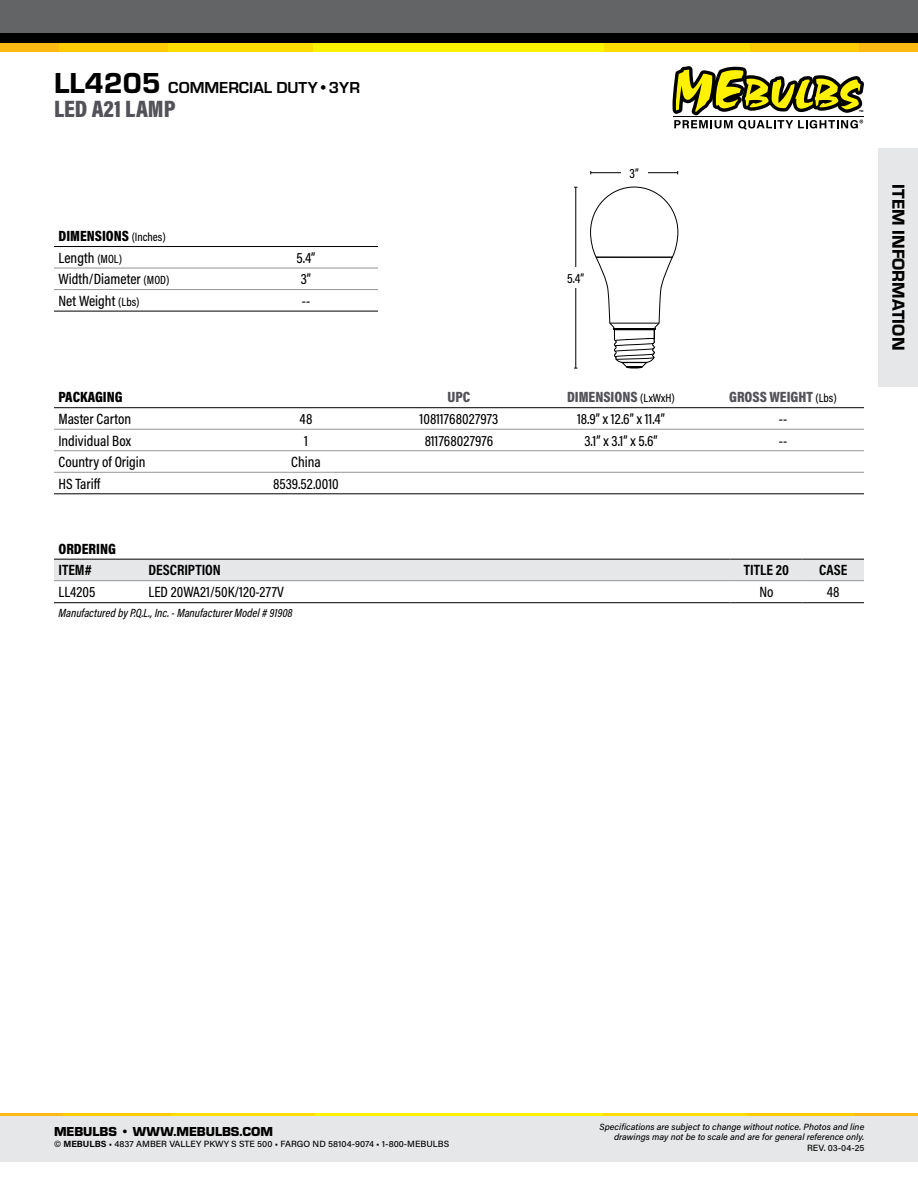
<style>
.page{position:relative;width:918px;height:1188px;background:#fff}
.page>*{position:absolute;margin:0;border:0;box-sizing:border-box;transform-origin:0 0}
.t1{font:900 24px "Acumin Pro Cond";color:#525258}
.t2{font:18px "Eurostile Hea";letter-spacing:.005em;color:#000}
.t3{font:700 16.5px "Eurostile";color:#000}
.t4{font:500 15px "Acumin Pro Cond";color:#000}
.t5{font:900 15px "Acumin Pro Cond";color:#525258}
.t6{font:900 15px "Acumin Pro Cond";color:#000}
.t7{font:700 15px "Acumin Pro Cond";color:#000}
.t8{font:900 13.5px "Eurostile";color:#000}
.t9{font:500 13.5px "Acumin Pro Cond";color:#000}
.t10{font:italic 500 12px "Acumin Pro Cond";color:#000}
.t11{font:italic 500 9px/10.5px "Acumin Pro";color:#000;text-align:right}
.t12{font:500 9px "Acumin Pro";color:#000}
.t13{font:700 3px "Acumin Pro";color:#000}
.s1{font-family:"Eurostile Hea";font-weight:400;font-size:30px}
.s2{font-weight:500;font-size:12px}
.s3{font-size:12px}
.s4{font-weight:500;font-size:12px;color:#000}
.s5{font-weight:700}
</style>
<div class="page">
<div style="left:0;top:42px;width:918px;height:10px;background:#fdb913"></div>
<div style="left:59px;top:42px;width:800px;height:10px;background:#ffcb05"></div>
<div style="left:168px;top:42px;width:582px;height:10px;background:#fd0"></div>
<div style="left:314px;top:42px;width:290px;height:10px;background:#fff200"></div>
<div style="left:0;top:1114px;width:918px;height:48px;background:#e6e7e8"></div>
<div style="left:0;top:33px;width:918px;height:10px;background:#000"></div>
<hr style="left:0;top:1113px;width:918px;height:2px;background:#fdb913">
<hr style="left:63px;top:1113px;width:792px;height:2px;background:#ffcb05">
<hr style="left:171px;top:1113px;width:576px;height:2px;background:#fd0">
<hr style="left:315px;top:1113px;width:288px;height:2px;background:#fff200">
<svg style="left:673px;top:66px;width:191px;height:64px"></svg>
<hr style="left:673px;top:116px;width:190px;height:1px;background:#000">
<div style="left:0;top:0;width:918px;height:33px;background:#636466"></div>
<hr style="left:54px;top:268px;width:180px;height:1px;background:#939598">
<hr style="left:234px;top:268px;width:144px;height:1px;background:#939598">
<hr style="left:54px;top:289px;width:180px;height:1px;background:#939598">
<hr style="left:234px;top:289px;width:144px;height:1px;background:#939598">
<hr style="left:54px;top:246px;width:180px;height:1px;background:#000">
<hr style="left:234px;top:246px;width:144px;height:1px;background:#000">
<hr style="left:54px;top:311px;width:180px;height:1px;background:#000">
<hr style="left:234px;top:311px;width:144px;height:1px;background:#000">
<hr style="left:54px;top:429px;width:180px;height:1px;background:#939598">
<hr style="left:234px;top:429px;width:144px;height:1px;background:#939598">
<hr style="left:378px;top:429px;width:162px;height:1px;background:#939598">
<hr style="left:540px;top:429px;width:162px;height:1px;background:#939598">
<hr style="left:702px;top:429px;width:162px;height:1px;background:#939598">
<hr style="left:54px;top:450px;width:180px;height:1px;background:#939598">
<hr style="left:234px;top:450px;width:144px;height:1px;background:#939598">
<hr style="left:378px;top:450px;width:162px;height:1px;background:#939598">
<hr style="left:540px;top:450px;width:162px;height:1px;background:#939598">
<hr style="left:702px;top:450px;width:162px;height:1px;background:#939598">
<hr style="left:54px;top:472px;width:180px;height:1px;background:#939598">
<hr style="left:234px;top:472px;width:144px;height:1px;background:#939598">
<hr style="left:378px;top:472px;width:162px;height:1px;background:#939598">
<hr style="left:540px;top:472px;width:162px;height:1px;background:#939598">
<hr style="left:702px;top:472px;width:162px;height:1px;background:#939598">
<hr style="left:54px;top:407px;width:180px;height:1px;background:#000">
<hr style="left:234px;top:407px;width:144px;height:1px;background:#000">
<hr style="left:378px;top:407px;width:162px;height:1px;background:#000">
<hr style="left:540px;top:407px;width:162px;height:1px;background:#000">
<hr style="left:702px;top:407px;width:162px;height:1px;background:#000">
<hr style="left:54px;top:493px;width:180px;height:1px;background:#000">
<hr style="left:234px;top:493px;width:144px;height:1px;background:#000">
<hr style="left:378px;top:493px;width:162px;height:1px;background:#000">
<hr style="left:540px;top:493px;width:162px;height:1px;background:#000">
<hr style="left:702px;top:493px;width:162px;height:1px;background:#000">
<div style="left:54px;top:560px;width:810px;height:20px;background:#e6e7e8"></div>
<hr style="left:54px;top:580px;width:90px;height:1px;background:#939598">
<hr style="left:144px;top:580px;width:586px;height:1px;background:#939598">
<hr style="left:730px;top:580px;width:72px;height:1px;background:#939598">
<hr style="left:802px;top:580px;width:62px;height:1px;background:#939598">
<hr style="left:54px;top:559px;width:90px;height:1px;background:#000">
<hr style="left:144px;top:559px;width:586px;height:1px;background:#000">
<hr style="left:730px;top:559px;width:72px;height:1px;background:#000">
<hr style="left:802px;top:559px;width:62px;height:1px;background:#000">
<hr style="left:54px;top:602px;width:90px;height:1px;background:#000">
<hr style="left:144px;top:602px;width:586px;height:1px;background:#000">
<hr style="left:730px;top:602px;width:72px;height:1px;background:#000">
<hr style="left:802px;top:602px;width:62px;height:1px;background:#000">
<hr style="left:591px;top:172px;width:87px;height:1px;background:#000">
<div style="left:621px;top:162px;width:26px;height:21px;background:#fff"></div>
<hr style="left:575px;top:187px;width:1px;height:181px;background:#000">
<div style="left:555px;top:267px;width:41px;height:21px;background:#fff"></div>
<div style="left:878px;top:148px;width:40px;height:238px;background:#e6e7e8"></div>
<svg style="left:590px;top:187px;width:88px;height:181px"></svg>
<p class="t3" style="left:54px;top:75px;width:308px"><span class="s1">LL4205</span> COMMERCIAL DUTY•3YR</p>
<p class="t1" style="left:54px;top:93px;width:123px">LED A21 LAMP</p>
<p class="t6" style="left:58px;top:226px;width:109px">DIMENSIONS <span class="s2">(Inches)</span></p>
<p class="t4" style="left:58px;top:248px;width:65px">Length <span class="s3">(MOL)</span></p>
<p class="t4" style="left:297px;top:248px;width:20px">5.4”</p>
<p class="t4" style="left:58px;top:269px;width:112px">Width/Diameter <span class="s3">(MOD)</span></p>
<p class="t4" style="left:301px;top:269px;width:12px">3”</p>
<p class="t4" style="left:58px;top:291px;width:82px">Net Weight <span class="s3">(Lbs)</span></p>
<p class="t4" style="left:302px;top:291px;width:10px">--</p>
<p class="t9" style="left:567px;top:269px;width:18px">5.4”</p>
<p class="t9" style="left:630px;top:164px;width:11px">3”</p>
<p class="t13" style="left:859px;top:109px;width:6px">TM</p>
<p class="t6" style="left:58px;top:387px;width:66px">PACKAGING</p>
<p class="t5" style="left:448px;top:387px;width:24px">UPC</p>
<p class="t5" style="left:567px;top:387px;width:109px">DIMENSIONS <span class="s4">(LxWxH)</span></p>
<p class="t5" style="left:729px;top:387px;width:109px">GROSS WEIGHT <span class="s4">(Lbs)</span></p>
<p class="t4" style="left:58px;top:409px;width:74px">Master Carton</p>
<p class="t4" style="left:300px;top:409px;width:14px">48</p>
<p class="t4" style="left:420px;top:409px;width:80px">10811768027973</p>
<p class="t4" style="left:577px;top:409px;width:89px">18.9” x 12.6” x 11.4”</p>
<p class="t4" style="left:779px;top:409px;width:10px">--</p>
<p class="t4" style="left:58px;top:431px;width:74px">Individual Box</p>
<p class="t4" style="left:304px;top:431px;width:5px">1</p>
<p class="t4" style="left:425px;top:431px;width:70px">811768027976</p>
<p class="t4" style="left:584px;top:431px;width:75px">3.1” x 3.1” x 5.6”</p>
<p class="t4" style="left:779px;top:431px;width:10px">--</p>
<p class="t4" style="left:58px;top:452px;width:88px">Country of Origin</p>
<p class="t4" style="left:291px;top:452px;width:31px">China</p>
<p class="t4" style="left:58px;top:474px;width:43px">HS Tariff</p>
<p class="t4" style="left:273px;top:474px;width:67px">8539.52.0010</p>
<p class="t6" style="left:58px;top:539px;width:59px">ORDERING</p>
<p class="t7" style="left:58px;top:560px;width:35px">ITEM#</p>
<p class="t7" style="left:148px;top:560px;width:74px">DESCRIPTION</p>
<p class="t7" style="left:744px;top:560px;width:47px">TITLE 20</p>
<p class="t7" style="left:819px;top:560px;width:30px">CASE</p>
<p class="t4" style="left:58px;top:582px;width:38px">LL4205</p>
<p class="t4" style="left:148px;top:582px;width:137px">LED 20WA21/50K/120-277V</p>
<p class="t4" style="left:759px;top:582px;width:16px">No</p>
<p class="t4" style="left:827px;top:582px;width:14px">48</p>
<p class="t10" style="left:58px;top:605px;width:236px">Manufactured by P.Q.L., Inc. - Manufacturer Model # 91908</p>
<p class="t2" style="left:911px;top:184px;width:168px;rotate:90deg">ITEM INFORMATION</p>
<p class="t8" style="left:54px;top:1122px;width:221px">MEBULBS <span class="s5">•</span> WWW.MEBULBS.COM</p>
<p class="t12" style="left:54px;top:1138px;width:397px">© <span class="s5">MEBULBS</span> • 4837 AMBER VALLEY PKWY S STE 500 • FARGO ND 58104-9074 • 1-800-MEBULBS</p>
<p class="t11" style="left:600px;top:1121px;width:266px">Specifications are subject to change without notice. Photos and line drawings may not be to scale and are for general reference only.</p>
<p class="t12" style="left:807px;top:1142px;width:59px">REV. 03-04-25</p>
</div>
